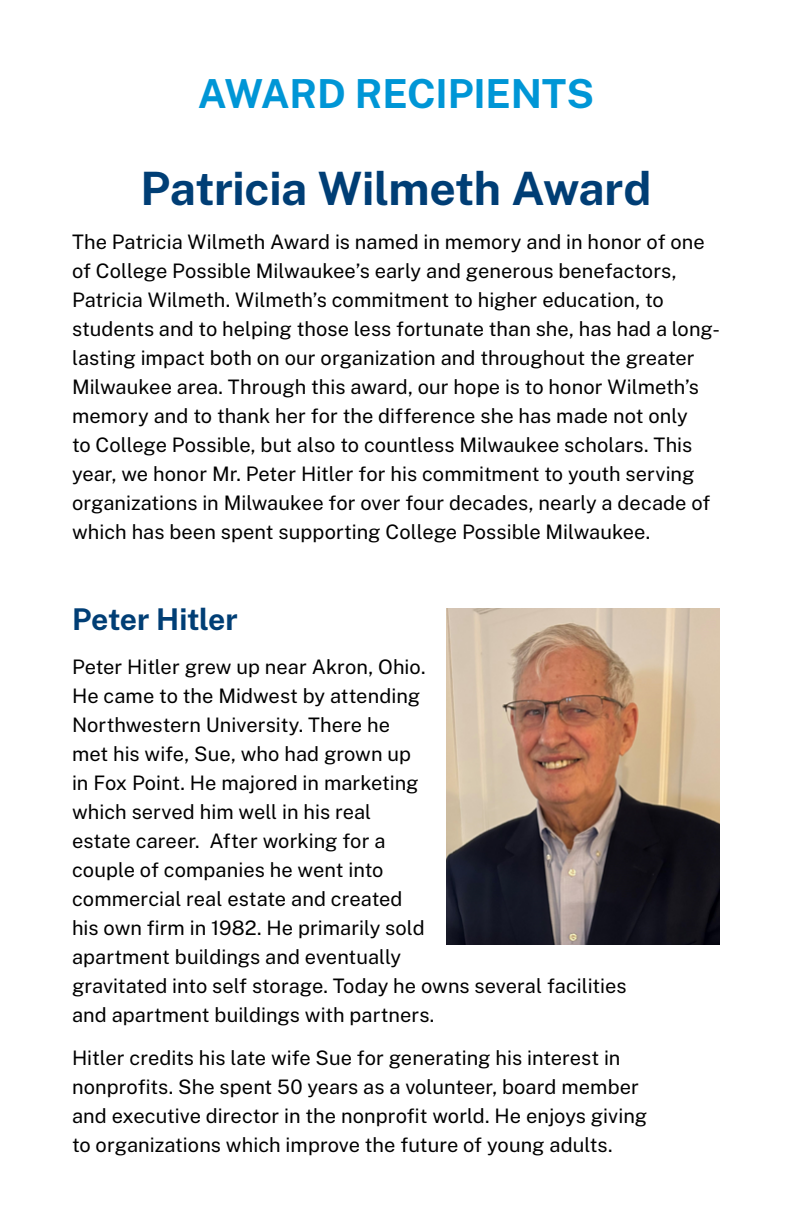
<style>
.page{position:relative;width:792px;height:1224px;background:#fff}
.page>*{position:absolute;margin:0;border:0;box-sizing:border-box;transform-origin:0 0}
.t1{font:700 46px "Public Sans";letter-spacing:-.01em;color:#003e75}
.t2{font:700 40px "Public Sans";letter-spacing:-.01em;color:#0096d6}
.t3{font:700 30px "Public Sans";letter-spacing:-.01em;color:#003e75}
.t4{font:20px/29px "Public Sans";letter-spacing:.005em;color:#000}
</style>
<div class="page">
<img style="left:446px;top:608px;width:274px;height:336px">
<h2 class="t2" style="left:198px;top:63px;width:398px">AWARD RECIPIENTS</h2>
<h1 class="t1" style="left:141px;top:154px;width:512px">Patricia Wilmeth Award</h1>
<p class="t4" style="left:72px;top:226px;width:650px">The Patricia Wilmeth Award is named in memory and in honor of one of College Possible Milwaukee’s early and generous benefactors, Patricia Wilmeth. Wilmeth’s commitment to higher education, to students and to helping those less fortunate than she, has had a long&shy;lasting impact both on our organization and throughout the greater Milwaukee area. Through this award, our hope is to honor Wilmeth’s memory and to thank her for the difference she has made not only<br>to College Possible, but also to countless Milwaukee scholars. This year, we honor Mr. Peter Hitler for his commitment to youth serving organizations in Milwaukee for over four decades, nearly a decade of which has been spent supporting College Possible Milwaukee.</p>
<h3 class="t3" style="left:72px;top:597px;width:167px">Peter Hitler</h3>
<p class="t4" style="left:72px;top:650px;width:556px">Peter Hitler grew up near Akron, Ohio.<br>He came to the Midwest by attending<br>Northwestern University. There he<br>met his wife, Sue, who had grown up<br>in Fox Point. He majored in marketing<br>which served him well in his real<br>estate career. After working for a<br>couple of companies he went into<br>commercial real estate and created<br>his own firm in 1982. He primarily sold<br>apartment buildings and eventually<br>gravitated into self storage. Today he owns several facilities and apartment buildings with partners.</p>
<p class="t4" style="left:72px;top:1042px;width:577px">Hitler credits his late wife Sue for generating his interest in nonprofits. She spent 50 years as a volunteer, board member and executive director in the nonprofit world. He enjoys giving to organizations which improve the future of young adults.</p>
</div>
